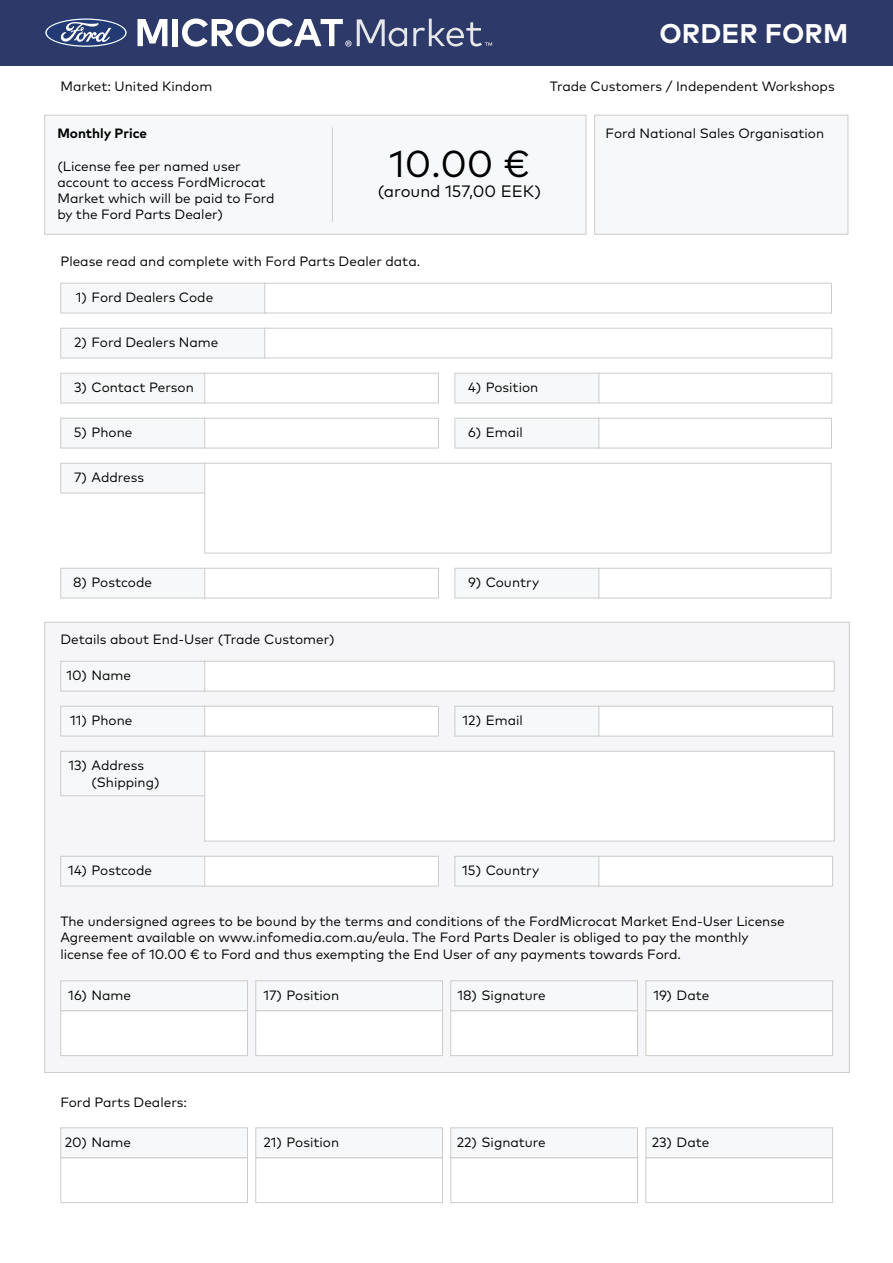
<style>
.page{position:relative;width:893px;height:1263px;background:#fff}
.page>*{position:absolute;margin:0;border:0;box-sizing:border-box;transform-origin:0 0}
.t1{font:37.5px "FF Mark Pro";color:#000}
.t2{font:700 27px "FF Mark Pro";letter-spacing:.005em;color:#fff}
.t3{font:16.5px "FF Mark Pro";color:#000}
.t4{font:13.5px/16.2px "FF Mark Pro";color:#000}
.t5{font:700 13.5px "FF Mark Pro";color:#000}
</style>
<div class="page">
<div style="left:44px;top:622px;width:806px;height:451px;background:#f6f5f7;border:1px solid #cdcccb"></div>
<div style="left:0;top:0;width:893px;height:66px;background:#2d3968"></div>
<svg style="left:45px;top:18px;width:82px;height:30px"></svg>
<div style="left:44px;top:115px;width:542px;height:120px;background:#f7f8f9;border:1px solid #cdcccb"></div>
<div style="left:594px;top:115px;width:254px;height:120px;background:#f7f8f9;border:1px solid #cdcccb"></div>
<div style="left:60px;top:283px;width:206px;height:30px;background:#f7f8f9;border:1px solid #cdcccb"></div>
<div style="left:60px;top:373px;width:146px;height:30px;background:#f7f8f9;border:1px solid #cdcccb"></div>
<div style="left:60px;top:418px;width:146px;height:30px;background:#f7f8f9;border:1px solid #cdcccb"></div>
<div style="left:60px;top:706px;width:146px;height:30px;background:#f7f8f9;border:1px solid #cdcccb"></div>
<div style="left:60px;top:568px;width:146px;height:30px;background:#f7f8f9;border:1px solid #cdcccb"></div>
<div style="left:60px;top:856px;width:146px;height:30px;background:#f7f8f9;border:1px solid #cdcccb"></div>
<div style="left:60px;top:980px;width:188px;height:31px;background:#f7f8f9;border:1px solid #cdcccb"></div>
<div style="left:60px;top:1127px;width:188px;height:31px;background:#f7f8f9;border:1px solid #cdcccb"></div>
<div style="left:255px;top:980px;width:188px;height:31px;background:#f7f8f9;border:1px solid #cdcccb"></div>
<div style="left:255px;top:1127px;width:188px;height:31px;background:#f7f8f9;border:1px solid #cdcccb"></div>
<div style="left:450px;top:980px;width:188px;height:31px;background:#f7f8f9;border:1px solid #cdcccb"></div>
<div style="left:450px;top:1127px;width:188px;height:31px;background:#f7f8f9;border:1px solid #cdcccb"></div>
<div style="left:60px;top:1010px;width:188px;height:46px;background:#fff;border:1px solid #cdcccb"></div>
<div style="left:60px;top:1157px;width:188px;height:46px;background:#fff;border:1px solid #cdcccb"></div>
<div style="left:255px;top:1010px;width:188px;height:46px;background:#fff;border:1px solid #cdcccb"></div>
<div style="left:255px;top:1157px;width:188px;height:46px;background:#fff;border:1px solid #cdcccb"></div>
<div style="left:450px;top:1010px;width:188px;height:46px;background:#fff;border:1px solid #cdcccb"></div>
<div style="left:450px;top:1157px;width:188px;height:46px;background:#fff;border:1px solid #cdcccb"></div>
<div style="left:60px;top:328px;width:206px;height:30px;background:#f7f8f9;border:1px solid #cdcccb"></div>
<div style="left:60px;top:661px;width:146px;height:30px;background:#f7f8f9;border:1px solid #cdcccb"></div>
<div style="left:60px;top:463px;width:146px;height:30px;background:#f7f8f9;border:1px solid #cdcccb"></div>
<div style="left:60px;top:751px;width:146px;height:45px;background:#f7f8f9;border:1px solid #cdcccb"></div>
<div style="left:264px;top:283px;width:568px;height:30px;background:#fff;border:1px solid #cdcccb"></div>
<div style="left:204px;top:373px;width:235px;height:30px;background:#fff;border:1px solid #cdcccb"></div>
<div style="left:204px;top:418px;width:235px;height:30px;background:#fff;border:1px solid #cdcccb"></div>
<div style="left:204px;top:706px;width:235px;height:30px;background:#fff;border:1px solid #cdcccb"></div>
<div style="left:204px;top:568px;width:235px;height:30px;background:#fff;border:1px solid #cdcccb"></div>
<div style="left:204px;top:856px;width:235px;height:30px;background:#fff;border:1px solid #cdcccb"></div>
<div style="left:264px;top:328px;width:568px;height:30px;background:#fff;border:1px solid #cdcccb"></div>
<div style="left:204px;top:661px;width:631px;height:30px;background:#fff;border:1px solid #cdcccb"></div>
<div style="left:204px;top:463px;width:627px;height:90px;background:#fff;border:1px solid #cdcccb"></div>
<div style="left:204px;top:751px;width:631px;height:90px;background:#fff;border:1px solid #cdcccb"></div>
<div style="left:645px;top:980px;width:188px;height:31px;background:#f7f8f9;border:1px solid #cdcccb"></div>
<div style="left:645px;top:1127px;width:188px;height:31px;background:#f7f8f9;border:1px solid #cdcccb"></div>
<div style="left:645px;top:1010px;width:188px;height:46px;background:#fff;border:1px solid #cdcccb"></div>
<div style="left:645px;top:1157px;width:188px;height:46px;background:#fff;border:1px solid #cdcccb"></div>
<div style="left:455px;top:373px;width:145px;height:30px;background:#f7f8f9;border:1px solid #cdcccb"></div>
<div style="left:455px;top:418px;width:145px;height:30px;background:#f7f8f9;border:1px solid #cdcccb"></div>
<div style="left:455px;top:706px;width:145px;height:30px;background:#f7f8f9;border:1px solid #cdcccb"></div>
<div style="left:455px;top:568px;width:145px;height:30px;background:#f7f8f9;border:1px solid #cdcccb"></div>
<div style="left:455px;top:856px;width:145px;height:30px;background:#f7f8f9;border:1px solid #cdcccb"></div>
<div style="left:598px;top:373px;width:234px;height:30px;background:#fff;border:1px solid #cdcccb"></div>
<div style="left:598px;top:418px;width:234px;height:30px;background:#fff;border:1px solid #cdcccb"></div>
<div style="left:598px;top:706px;width:235px;height:30px;background:#fff;border:1px solid #cdcccb"></div>
<div style="left:598px;top:568px;width:233px;height:30px;background:#fff;border:1px solid #cdcccb"></div>
<div style="left:598px;top:856px;width:235px;height:30px;background:#fff;border:1px solid #cdcccb"></div>
<hr style="left:332px;top:128px;width:1px;height:94px;background:#cdcccb">
<svg style="left:138px;top:19px;width:29px;height:27px"></svg>
<div style="left:173px;top:19px;width:5px;height:27px;background:#fff"></div>
<svg style="left:182px;top:18px;width:225px;height:29px"></svg>
<svg style="left:413px;top:19px;width:79px;height:27px"></svg>
<h2 class="t2" style="left:659px;top:13px;width:190px">ORDER FORM</h2>
<p class="t4" style="left:60px;top:77px;width:153px">Market: United Kindom</p>
<p class="t4" style="left:550px;top:77px;width:286px">Trade Customers / Independent Workshops</p>
<p class="t5" style="left:57px;top:123px;width:91px">Monthly Price</p>
<p class="t4" style="left:605px;top:124px;width:220px">Ford National Sales Organisation</p>
<p class="t4" style="left:57px;top:157px;width:219px">(License fee per named user account to access FordMicrocat<br>Market which will be paid to Ford by the Ford Parts Dealer)</p>
<p class="t4" style="left:60px;top:252px;width:361px">Please read and complete with Ford Parts Dealer data.</p>
<h1 class="t1" style="left:389px;top:135px;width:142px">10.00 €</h1>
<p class="t3" style="left:378px;top:178px;width:165px">(around 157,00 EEK)</p>
<p class="t4" style="left:76px;top:288px;width:139px">1) Ford Dealers Code</p>
<p class="t4" style="left:74px;top:333px;width:146px">2) Ford Dealers Name</p>
<p class="t4" style="left:74px;top:378px;width:121px">3) Contact Person</p>
<p class="t4" style="left:74px;top:423px;width:60px">5) Phone</p>
<p class="t4" style="left:74px;top:468px;width:71px">7) Address</p>
<p class="t4" style="left:73px;top:573px;width:80px">8) Postcode</p>
<p class="t4" style="left:60px;top:630px;width:276px">Details about End-User (Trade Customer)</p>
<p class="t4" style="left:67px;top:666px;width:66px">10) Name</p>
<p class="t4" style="left:70px;top:711px;width:64px">11) Phone</p>
<p class="t4" style="left:68px;top:756px;width:77px">13) Address</p>
<p class="t4" style="left:91px;top:773px;width:70px">(Shipping)</p>
<p class="t4" style="left:68px;top:861px;width:85px">14) Postcode</p>
<p class="t4" style="left:468px;top:378px;width:72px">4) Position</p>
<p class="t4" style="left:468px;top:423px;width:56px">6) Email</p>
<p class="t4" style="left:468px;top:573px;width:73px">9) Country</p>
<p class="t4" style="left:463px;top:711px;width:62px">12) Email</p>
<p class="t4" style="left:462px;top:861px;width:78px">15) Country</p>
<p class="t4" style="left:60px;top:912px;width:726px">The undersigned agrees to be bound by the terms and conditions of the FordMicrocat Market End-User License<br>Agreement available on www.infomedia.com.au/eula. The Ford Parts Dealer is obliged to pay the monthly license fee of 10.00 € to Ford and thus exempting the End User of any payments towards Ford.</p>
<p class="t4" style="left:68px;top:986px;width:64px">16) Name</p>
<p class="t4" style="left:60px;top:1093px;width:128px">Ford Parts Dealers:</p>
<p class="t4" style="left:65px;top:1133px;width:68px">20) Name</p>
<p class="t4" style="left:263px;top:986px;width:77px">17) Position</p>
<p class="t4" style="left:263px;top:1133px;width:77px">21) Position</p>
<p class="t4" style="left:457px;top:986px;width:90px">18) Signature</p>
<p class="t4" style="left:457px;top:1133px;width:91px">22) Signature</p>
<p class="t4" style="left:653px;top:986px;width:58px">19) Date</p>
<p class="t4" style="left:652px;top:1133px;width:59px">23) Date</p>
</div>
